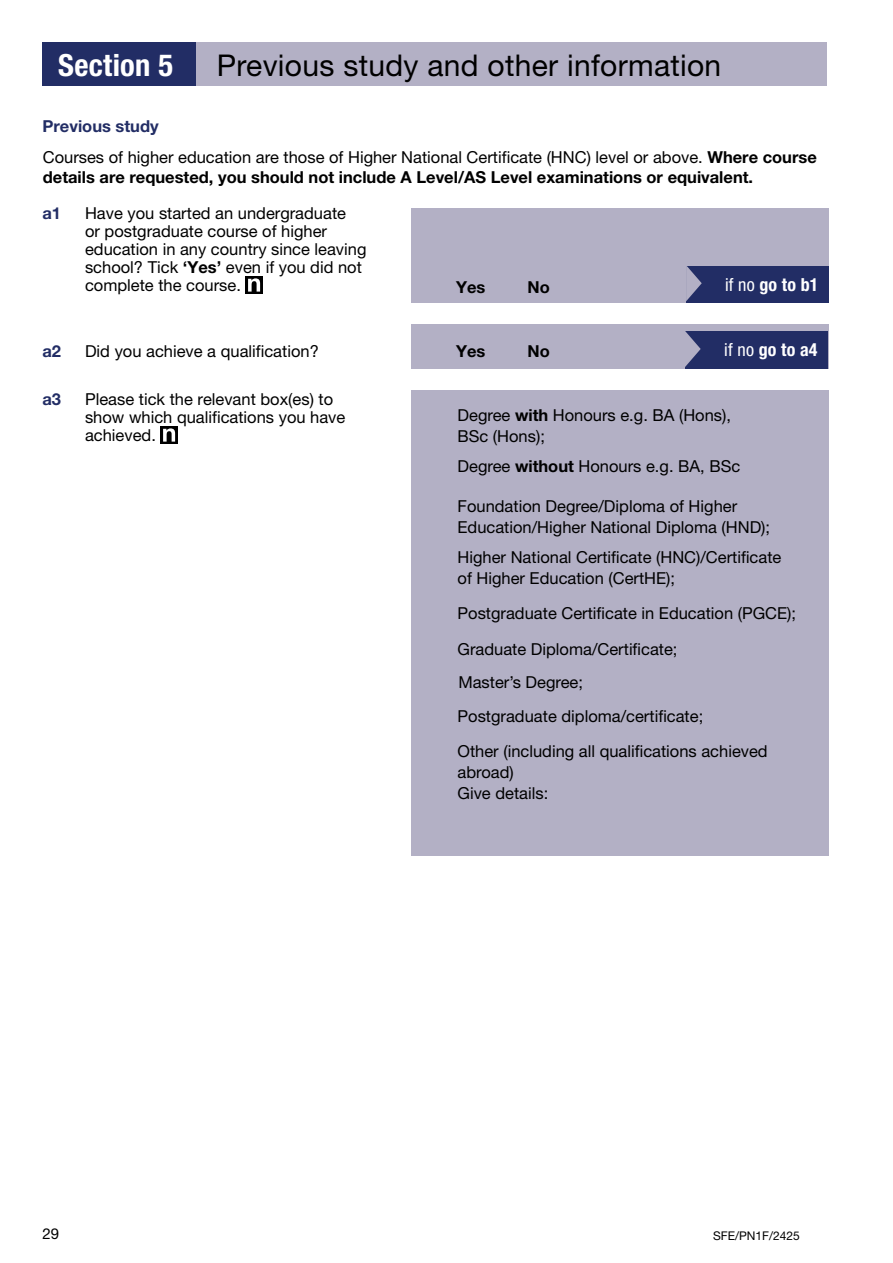
<style>
.page{position:relative;width:893px;height:1263px;background:#fff}
.page>*{position:absolute;margin:0;border:0;box-sizing:border-box;transform-origin:0 0}
.section_header{font:700 condensed 30.6px "Helvetica Neue LT Std";letter-spacing:.01em;color:#fff}
.section_title{font:30px "Helvetica Neue LT Std";letter-spacing:.01em;color:#000}
.Signpost{font:700 condensed 18px "Helvetica Neue LT Std";letter-spacing:.01em;color:#fff}
.Body{font:16.5px/18px "Helvetica Neue LT Std";color:#000}
.Body-2{font:700 16.5px/19.5px "Helvetica Neue LT Std";color:#000}
.Body-3{font:700 16.5px "Helvetica Neue LT Std";color:#222d65}
.t1{font:15px "Helvetica Neue LT Std";color:#000}
.t2{font:12px "Helvetica Neue LT Std";color:#000}
.s1{font-weight:400}
.s2{font-weight:700}
</style>
<div class="page">
<div style="left:192px;top:43px;width:635px;height:43px;background:#b3b0c5"></div>
<div style="left:43px;top:43px;width:153px;height:43px;background:#222d65"></div>
<svg style="left:246px;top:276px;width:17px;height:17px"></svg>
<svg style="left:248px;top:278px;width:12px;height:14px"></svg>
<div style="left:411px;top:208px;width:418px;height:94px;background:#b3b0c5"></div>
<div style="left:686px;top:266px;width:143px;height:36px;background:#222d65"></div>
<svg style="left:686px;top:266px;width:16px;height:35px"></svg>
<div style="left:412px;top:324px;width:417px;height:45px;background:#b3b0c5"></div>
<div style="left:685px;top:331px;width:143px;height:38px;background:#222d65"></div>
<svg style="left:685px;top:331px;width:16px;height:36px"></svg>
<div style="left:412px;top:390px;width:417px;height:465px;background:#b3b0c5"></div>
<svg style="left:161px;top:426px;width:17px;height:17px"></svg>
<svg style="left:163px;top:428px;width:12px;height:14px"></svg>
<h2 class="section_header" style="left:58px;top:46px;width:116px">Section 5</h2>
<h2 class="section_title" style="left:217px;top:47px;width:506px">Previous study and other information</h2>
<p class="Body-3" style="left:43px;top:116px;width:118px">Previous study</p>
<p class="Body-2" style="left:43px;top:147px;width:775px"><span class="s1">Courses of higher education are those of Higher National Certificate (HNC) level or above.</span> Where course details are requested, you should not include A Level/AS Level examinations or equivalent.</p>
<p class="Body-3" style="left:43px;top:203px;width:20px">a1</p>
<p class="Body" style="left:85px;top:204px;width:283px">Have you started an undergraduate<br>or postgraduate course of higher education in any country since leaving school? Tick <span class="s2">‘Yes’</span> even if you did not complete the course.</p>
<p class="Body-2" style="left:456px;top:277px;width:31px">Yes</p>
<p class="Body-2" style="left:528px;top:277px;width:24px">No</p>
<p class="Signpost" style="left:725px;top:273px;width:95px"><span class="s1">if no</span> go to b1</p>
<p class="Body-3" style="left:43px;top:341px;width:20px">a2</p>
<p class="Body" style="left:85px;top:342px;width:235px">Did you achieve a qualification?</p>
<p class="Body-2" style="left:456px;top:341px;width:31px">Yes</p>
<p class="Body-2" style="left:528px;top:341px;width:24px">No</p>
<p class="Signpost" style="left:724px;top:339px;width:95px"><span class="s1">if no</span> go to a4</p>
<p class="Body-3" style="left:43px;top:389px;width:20px">a3</p>
<p class="Body" style="left:85px;top:390px;width:262px">Please tick the relevant box(es) to show which qualifications you have achieved.</p>
<p class="Body" style="left:458px;top:405px;width:275px;line-height:21px">Degree <span class="s2">with</span> Honours e.g. BA (Hons),<br>BSc (Hons);</p>
<p class="Body" style="left:458px;top:457px;width:284px">Degree <span class="s2">without</span> Honours e.g. BA, BSc</p>
<p class="Body" style="left:458px;top:495px;width:314px;line-height:21px">Foundation Degree/Diploma of Higher<br>Education/Higher National Diploma (HND);</p>
<p class="Body" style="left:458px;top:546px;width:325px;line-height:21px">Higher National Certificate (HNC)/Certificate of Higher Education (CertHE);</p>
<p class="Body" style="left:458px;top:604px;width:340px">Postgraduate Certificate in Education (PGCE);</p>
<p class="Body" style="left:458px;top:639px;width:222px">Graduate Diploma/Certificate;</p>
<p class="Body" style="left:458px;top:673px;width:126px">Master’s Degree;</p>
<p class="Body" style="left:458px;top:707px;width:247px">Postgraduate diploma/certificate;</p>
<p class="Body" style="left:458px;top:741px;width:312px;line-height:21px">Other (including all qualifications achieved abroad)</p>
<p class="Body" style="left:458px;top:784px;width:92px">Give details:</p>
<p class="t1" style="left:43px;top:1225px;width:18px">29</p>
<p class="t2" style="left:713px;top:1229px;width:88px">SFE/PN1F/2425</p>
</div>
